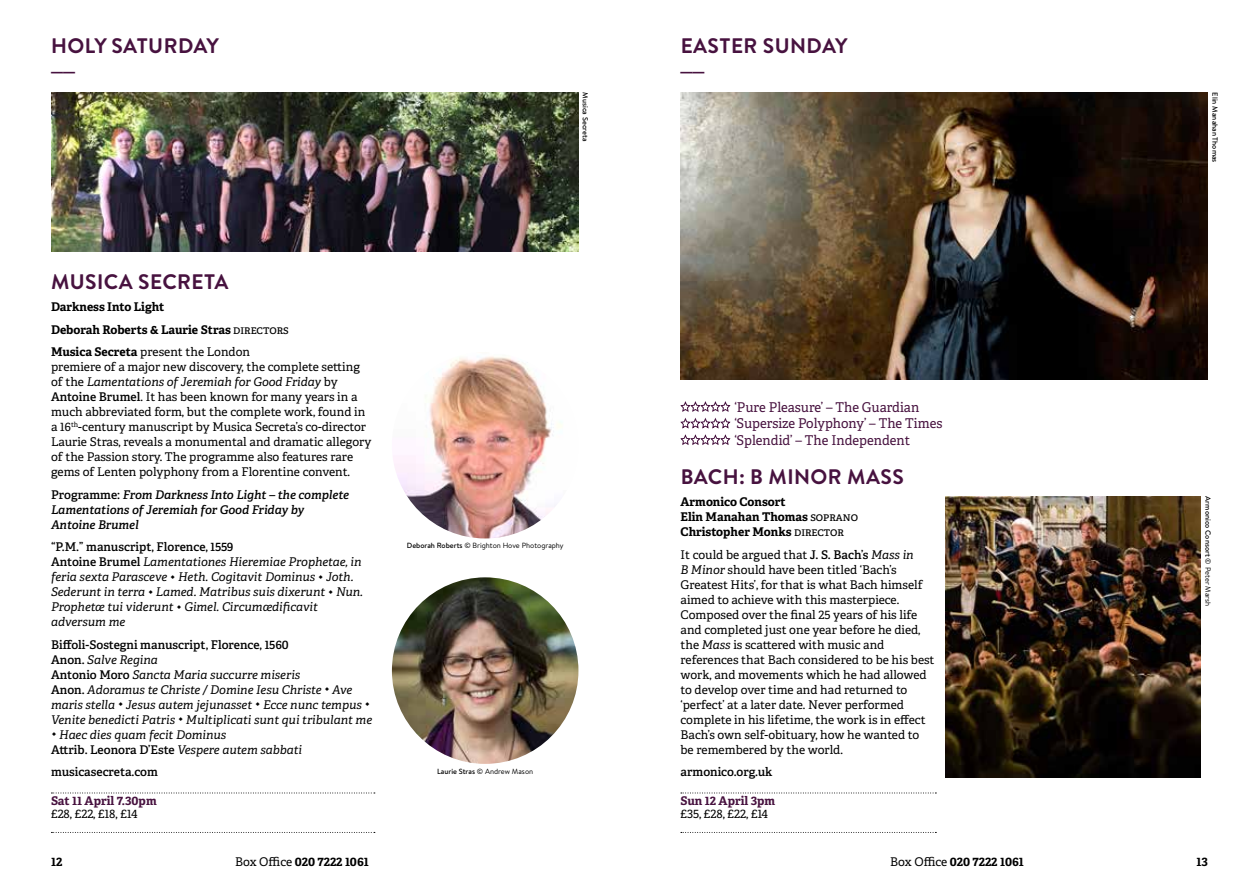
<style>
.page{position:relative;width:1259px;height:893px;background:#fff}
.page>*{position:absolute;margin:0;border:0;box-sizing:border-box;transform-origin:0 0}
.t1{font:700 21px "Brandon Text";letter-spacing:.02em;color:#47123f}
.t2{font:13.5px/16.5px "Adelle";color:#47123f}
.t3{font:12px/15px "Adelle";color:#000}
.t4{font:italic 12px/15px "Adelle";color:#000}
.t5{font:700 12px/15px "Adelle";color:#000}
.t6{font:italic 600 12px/15px "Adelle";color:#000}
.t7{font:600 12px "Adelle";color:#000}
.t8{font:700 12px "Adelle";color:#47123f}
.t9{font:800 12px "Adelle";color:#47123f}
.t10{font:7.5px "Brandon Text";color:#000}
.t11{font:500 7.5px "Brandon Text";color:#000}
.s1{font-weight:400}
.s2{font-style:italic}
.s3{font-weight:600}
.s4{font-style:normal}
.s5{font-weight:600;font-style:normal}
.s6{font-size:9px}
.s7{font-weight:500}
</style>
<div class="page">
<svg style="left:681px;top:793px;width:255px;height:1px"></svg>
<svg style="left:681px;top:832px;width:255px;height:1px"></svg>
<svg style="left:51px;top:793px;width:324px;height:1px"></svg>
<svg style="left:51px;top:832px;width:324px;height:1px"></svg>
<img style="left:51px;top:92px;width:527px;height:160px">
<img style="left:680px;top:92px;width:528px;height:288px">
<img style="left:945px;top:496px;width:255px;height:281px">
<img style="left:392px;top:577px;width:186px;height:187px;border-radius:93px">
<img style="left:392px;top:352px;width:186px;height:186px;border-radius:93px">
<svg style="left:680px;top:402px;width:50px;height:10px"></svg>
<svg style="left:680px;top:418px;width:50px;height:10px"></svg>
<svg style="left:680px;top:435px;width:50px;height:10px"></svg>
<h1 class="t1" style="left:51px;top:31px;width:169px">HOLY SATURDAY</h1>
<p class="t9" style="left:51px;top:64px;width:25px">——</p>
<h1 class="t1" style="left:680px;top:31px;width:168px">EASTER SUNDAY</h1>
<p class="t9" style="left:680px;top:64px;width:25px">——</p>
<p class="t11" style="left:590px;top:92px;width:51px;rotate:90deg">Musica Secreta</p>
<p class="t11" style="left:1220px;top:92px;width:71px;rotate:90deg">Elin Manahan Thomas</p>
<h1 class="t1" style="left:51px;top:267px;width:179px">MUSICA SECRETA</h1>
<p class="t5" style="left:51px;top:296px;width:239px;line-height:22.5px">Darkness Into Light<br>Deborah Roberts &amp; Laurie Stras <span class="s1">directors<br></span>Musica Secreta <span class="s1">present the London</span></p>
<p class="t3" style="left:51px;top:360px;width:322px">premiere of a major new discovery, the complete setting of the <span class="s2">Lamentations of Jeremiah for Good Friday</span> by <span class="s3">Antoine Brumel</span>. It has been known for many years in a much abbreviated form, but the complete work, found in a 16<sup>th</sup>-century manuscript by Musica Secreta’s co-director Laurie Stras, reveals a monumental and dramatic allegory of the Passion story. The programme also features rare gems of Lenten polyphony from a Florentine convent.</p>
<p class="t6" style="left:51px;top:487px;width:299px"><span class="s4">Programme:</span> From Darkness Into Light – the complete<br>Lamentations of Jeremiah for Good Friday by<br>Antoine Brumel</p>
<p class="t4" style="left:51px;top:540px;width:313px"><span class="s5">“P.M.” manuscript, Florence, 1559<br>Antoine Brumel</span> Lamentationes Hieremiae Prophetae, in feria sexta Parasceve <span class="s6">•</span> Heth. Cogitavit Dominus <span class="s6">•</span> Joth.<br>Sederunt in terra <span class="s6">•</span> Lamed. Matribus suis dixerunt <span class="s6">•</span> Nun.<br>Prophetæ tui viderunt <span class="s6">•</span> Gimel. Circumædificavit adversum me</p>
<p class="t4" style="left:51px;top:637px;width:323px"><span class="s5">Biffoli-Sostegni manuscript, Florence, 1560<br>Anon.</span> Salve Regina<br><span class="s5">Antonio Moro</span> Sancta Maria succurre miseris<br><span class="s5">Anon.</span> Adoramus te Christe / Domine Iesu Christe <span class="s6">•</span> Ave maris stella <span class="s6">•</span> Jesus autem jejunasset <span class="s6">•</span> Ecce nunc tempus <span class="s6">• </span>Venite benedicti Patris <span class="s6">•</span> Multiplicati sunt qui tribulant me</p>
<p class="t4" style="left:51px;top:727px;width:252px"><span class="s6">•</span> Haec dies quam fecit Dominus<br><span class="s5">Attrib. Leonora D’Este</span> Vespere autem sabbati</p>
<p class="t7" style="left:51px;top:765px;width:108px">musicasecreta.com</p>
<p class="t8" style="left:51px;top:793px;width:107px">Sat 11 April 7.30pm</p>
<p class="t3" style="left:51px;top:807px;width:88px">£28, £22, £18, £14</p>
<p class="t10" style="left:407px;top:540px;width:158px"><span class="s7">Deborah Roberts</span> © Brighton Hove Photography</p>
<p class="t10" style="left:437px;top:766px;width:98px"><span class="s7">Laurie Stras</span> © Andrew Mason</p>
<p class="t2" style="left:734px;top:399px;width:209px">‘Pure Pleasure’ – The Guardian ‘Supersize Polyphony’ – The Times ‘Splendid’ – The Independent</p>
<h1 class="t1" style="left:680px;top:462px;width:225px">BACH: B MINOR MASS</h1>
<p class="t5" style="left:680px;top:495px;width:179px">Armonico Consort<br>Elin Manahan Thomas <span class="s1">soprano<br></span>Christopher Monks <span class="s1">director</span></p>
<p class="t3" style="left:680px;top:547px;width:255px">It could be argued that <span class="s3">J. S. Bach’s</span> <span class="s2">Mass in<br>B Minor</span> should have been titled ‘Bach’s Greatest Hits’, for that is what Bach himself aimed to achieve with this masterpiece.<br>Composed over the final 25 years of his life and completed just one year before he died, the <span class="s2">Mass</span> is scattered with music and references that Bach considered to be his best work, and movements which he had allowed to develop over time and had returned to ‘perfect’ at a later date. Never performed complete in his lifetime, the work is in effect Bach’s own self-obituary, how he wanted to be remembered by the world.</p>
<p class="t7" style="left:680px;top:765px;width:93px">armonico.org.uk</p>
<p class="t8" style="left:680px;top:793px;width:96px">Sun 12 April 3pm</p>
<p class="t3" style="left:680px;top:807px;width:89px">£35, £28, £22, £14</p>
<p class="t11" style="left:1213px;top:496px;width:111px;rotate:90deg">Armonico Consort <span class="s1">© Peter Marsh</span></p>
<p class="t5" style="left:51px;top:854px;width:13px">12</p>
<p class="t5" style="left:235px;top:854px;width:135px"><span class="s1">Box Office</span> 020 7222 1061</p>
<p class="t5" style="left:890px;top:854px;width:135px"><span class="s1">Box Office</span> 020 7222 1061</p>
<p class="t5" style="left:1196px;top:854px;width:13px">13</p>
</div>
